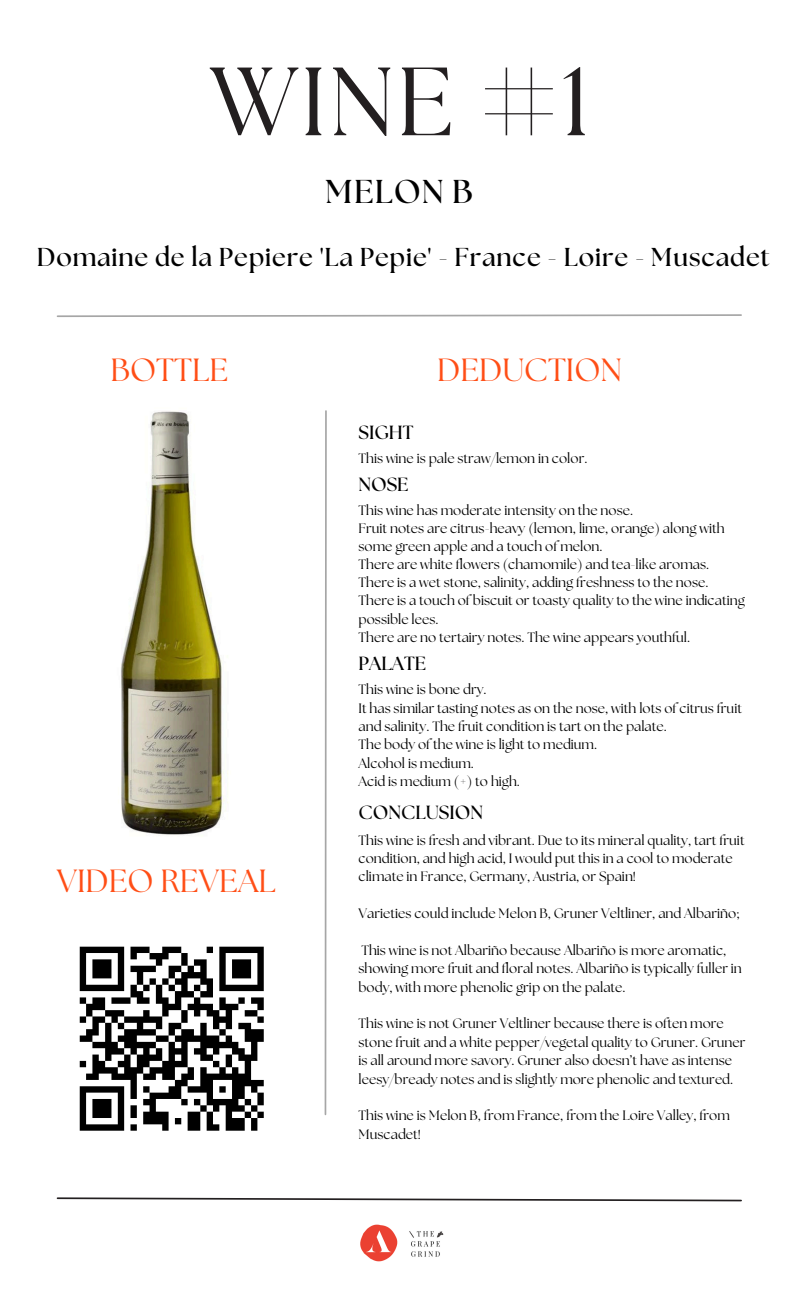
<style>
.page{position:relative;width:810px;height:1296px;background:#fff}
.page>*{position:absolute;margin:0;border:0;box-sizing:border-box;transform-origin:0 0}
.t1{font:96.75px "The Seasons";color:#231f20}
.t2{font:700 33.07px "The Seasons";letter-spacing:.03em;color:#000}
.t3{font:31.95px "The Seasons";color:#ff4e16}
.t4{font:700 25.88px "The Seasons";letter-spacing:.03em;color:#000}
.t5{font:700 19.12px "The Seasons";color:#000}
.t6{font:13.5px/18.4px "The Seasons";color:#000}
</style>
<div class="page">
<svg style="left:56px;top:314px;width:686px;height:3px"></svg>
<svg style="left:56px;top:1197px;width:686px;height:5px"></svg>
<img style="left:409px;top:1231px;width:35px;height:26px">
<hr style="left:325px;top:411px;width:2px;height:703px;background:#a6a6a6">
<img style="left:360px;top:1224px;width:38px;height:38px">
<img style="left:121px;top:411px;width:107px;height:424px">
<svg style="left:79px;top:946px;width:185px;height:185px"></svg>
<h3 class="t1" style="left:210px;top:58px;width:382px">WINE #1</h3>
<p class="t2" style="left:326px;top:177px;width:149px">MELON B</p>
<h3 class="t4" style="left:37px;top:246px;width:735px">Domaine de la Pepiere 'La Pepie' - France - Loire - Muscadet</h3>
<h3 class="t3" style="left:111px;top:355px;width:119px">BOTTLE</h3>
<p class="t3" style="left:437px;top:355px;width:186px">DEDUCTION</p>
<p class="t5" style="left:359px;top:423px;width:56px">SIGHT</p>
<h5 class="t5" style="left:359px;top:475px;width:52px">NOSE</h5>
<p class="t6" style="left:359px;top:450px;width:230px">This wine is pale straw/lemon in color.</p>
<h5 class="t6" style="left:359px;top:502px;width:276px">This wine has moderate intensity on the nose.</h5>
<p class="t6" style="left:359px;top:520px;width:368px">Fruit notes are citrus-heavy (lemon, lime, orange) along with some green apple and a touch of melon.</p>
<p class="t6" style="left:359px;top:556px;width:352px">There are white flowers (chamomile) and tea-like aromas.</p>
<p class="t6" style="left:359px;top:574px;width:351px">There is a wet stone, salinity, adding freshness to the nose.</p>
<p class="t6" style="left:359px;top:593px;width:388px">There is a touch of biscuit or toasty quality to the wine indicating possible lees.</p>
<p class="t6" style="left:359px;top:629px;width:333px">There are no tertairy notes. The wine appears youthful.</p>
<p class="t5" style="left:359px;top:655px;width:69px">PALATE</p>
<h5 class="t3" style="left:57px;top:866px;width:221px">VIDEO REVEAL</h5>
<p class="t6" style="left:359px;top:681px;width:130px">This wine is bone dry.</p>
<p class="t6" style="left:359px;top:700px;width:385px">It has similar tasting notes as on the nose, with lots of citrus fruit and salinity. The fruit condition is tart on the palate.</p>
<p class="t6" style="left:359px;top:736px;width:240px">The body of the wine is light to medium.</p>
<p class="t6" style="left:359px;top:755px;width:117px">Alcohol is medium.</p>
<p class="t6" style="left:359px;top:773px;width:163px">Acid is medium (+) to high.</p>
<p class="t5" style="left:359px;top:804px;width:126px">CONCLUSION</p>
<p class="t6" style="left:359px;top:832px;width:388px">This wine is fresh and vibrant. Due to its mineral quality, tart fruit condition, and high acid, I would put this in a cool to moderate climate in France, Germany, Austria, or Spain!</p>
<p class="t6" style="left:359px;top:905px;width:382px">Varieties could include Melon B, Gruner Veltliner, and Albariño;</p>
<p class="t6" style="left:359px;top:942px;width:385px">This wine is not Albariño because Albariño is more aromatic, showing more fruit and floral notes. Albariño is typically fuller in body, with more phenolic grip on the palate.</p>
<p class="t6" style="left:359px;top:1015px;width:389px">This wine is not Gruner Veltliner because there is often more stone fruit and a white pepper/vegetal quality to Gruner. Gruner is all around more savory. Gruner also doesn’t have as intense leesy/bready notes and is slightly more phenolic and textured.</p>
<h5 class="t6" style="left:359px;top:1107px;width:373px">This wine is Melon B, from France, from the Loire Valley, from<br>Muscadet!</h5>
</div>
